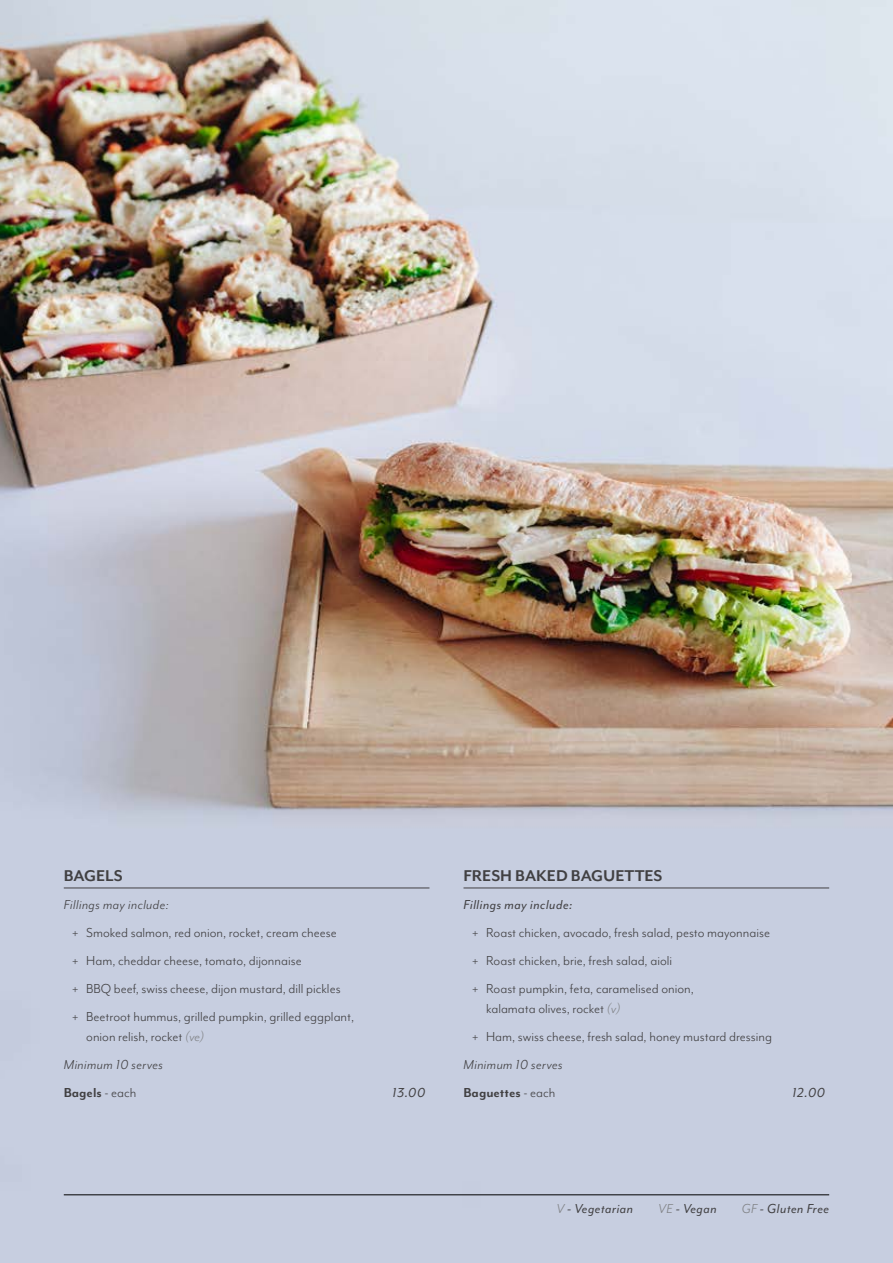
<style>
.page{position:relative;width:893px;height:1263px;background:#fff}
.page>*{position:absolute;margin:0;border:0;box-sizing:border-box;transform-origin:0 0}
.t1{font:700 18px "Mr Eaves Mod OT";color:#414042}
.t2{font:15px/28px "Mr Eaves Mod OT";color:#414042}
.t3{font:italic 15px "Mr Eaves Mod OT";letter-spacing:.03em;color:#414042}
.t4{font:italic 15px/28px "Mr Eaves Mod OT";letter-spacing:.03em;color:#414042}
.s1{font-style:italic;color:#808285}
.s2{font-style:italic}
.s3{font-weight:700}
.s4{font-weight:700;font-style:normal}
.s5{font-style:normal}
.s6{color:#808285}
</style>
<div class="page">
<img style="left:0;top:0;width:893px;height:1263px">
<hr style="left:64px;top:887px;width:365px;height:1px;background:#414042">
<hr style="left:463px;top:887px;width:366px;height:1px;background:#414042">
<hr style="left:64px;top:1194px;width:765px;height:1px;background:#000">
<p class="t1" style="left:64px;top:866px;width:60px">BAGELS</p>
<p class="t4" style="left:64px;top:891px;width:107px">Fillings may include:</p>
<p class="t2" style="left:72px;top:919px;width:283px">+ Smoked salmon, red onion, rocket, cream cheese<br>+ Ham, cheddar cheese, tomato, dijonnaise<br>+ BBQ beef, swiss cheese, dijon mustard, dill pickles<br>+ Beetroot hummus, grilled pumpkin, grilled eggplant,</p>
<p class="t2" style="left:64px;top:1022px;width:142px;text-indent:22px">onion relish, rocket <span class="s1">(ve)<br></span><span class="s2">Minimum 10 serves<br></span><span class="s3">Bagels</span> - each</p>
<p class="t3" style="left:392px;top:1084px;width:34px">13.00</p>
<p class="t1" style="left:463px;top:866px;width:201px">FRESH BAKED BAGUETTES</p>
<p class="t3" style="left:463px;top:897px;width:111px">Fillings may include:</p>
<p class="t2" style="left:472px;top:919px;width:299px">+ Roast chicken, avocado, fresh salad, pesto mayonnaise + Roast chicken, brie, fresh salad, aioli<br>+ Roast pumpkin, feta, caramelised onion,</p>
<p class="t2" style="left:472px;top:994px;width:302px;text-indent:14px">kalamata olives, rocket <span class="s1">(v)<br></span>+ Ham, swiss cheese, fresh salad, honey mustard dressing</p>
<p class="t4" style="left:463px;top:1050px;width:101px">Minimum 10 serves<br><span class="s4">Baguettes</span> <span class="s5">- each</span></p>
<p class="t3" style="left:793px;top:1084px;width:34px">12.00</p>
<p class="t3" style="left:556px;top:1200px;width:78px"><span class="s6">V</span> - Vegetarian</p>
<p class="t3" style="left:658px;top:1200px;width:60px"><span class="s6">VE</span> - Vegan</p>
<p class="t3" style="left:742px;top:1200px;width:89px"><span class="s6">GF</span> - Gluten Free</p>
</div>
